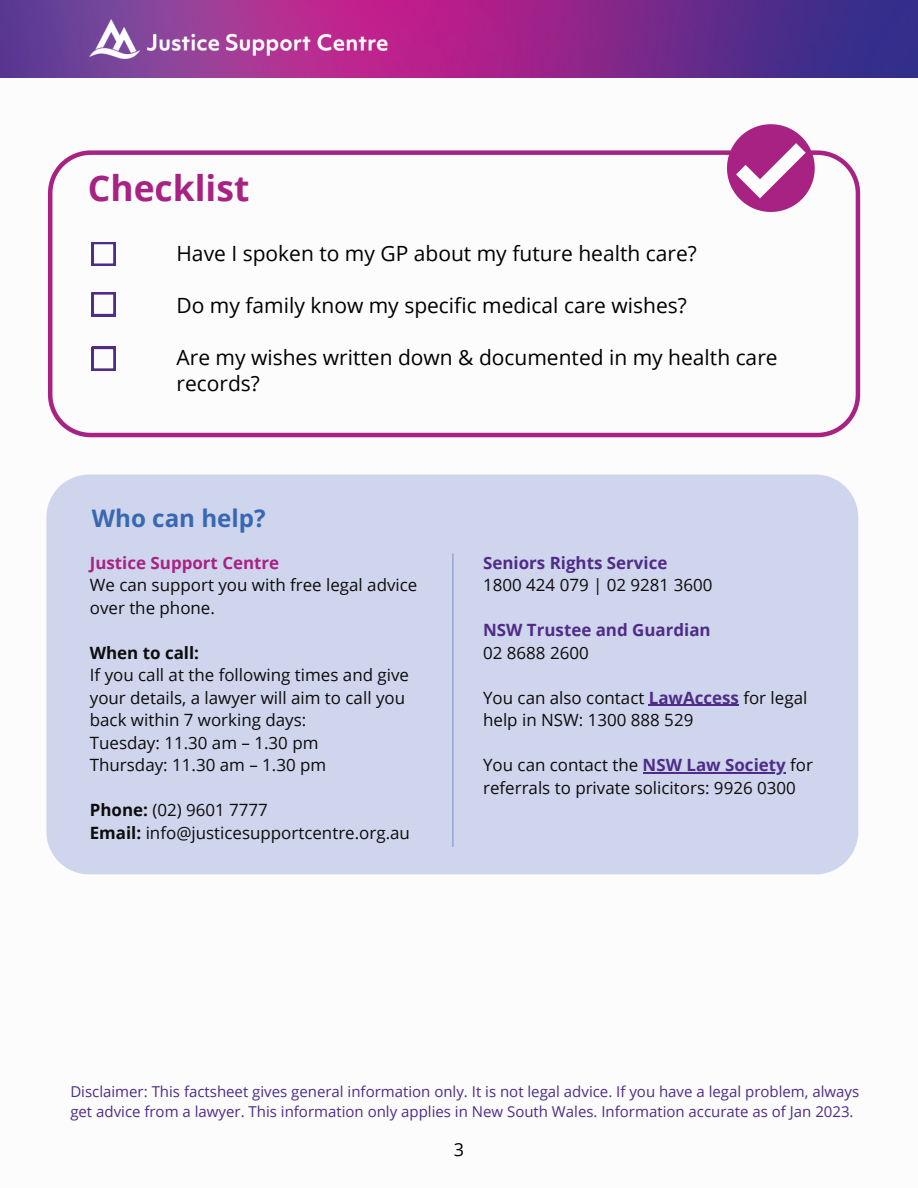
<style>
.page{position:relative;width:918px;height:1188px;background:#fff}
.page>*{position:absolute;margin:0;border:0;box-sizing:border-box;transform-origin:0 0}
.t1{font:700 35.4px "Open Sans";color:#a82284}
.t2{font:700 24.15px "Open Sans";color:#3968b2}
.t3{font:21px/25.8px "Open Sans";color:#000}
.t4{font:18px "Open Sans";color:#000}
.t5{font:16.95px/22.5px "Open Sans";color:#0c0c0c}
.t6{font:700 16.95px "Open Sans";color:#4e2c88}
.t7{font:700 16.95px "Open Sans";color:#a82284}
.t8{font:700 16.95px "Open Sans";color:#0c0c0c}
.t9{font:15px/20.2px "Open Sans";color:#4e2c88}
.s1{font-weight:700}
.s2{font-weight:700;color:#4e2c88}
</style>
<div class="page">
<img style="left:0;top:0;width:918px;height:78px">
<img style="left:83px;top:13px;width:314px;height:51px">
<svg style="left:48px;top:150px;width:812px;height:287px"></svg>
<svg style="left:92px;top:242px;width:23px;height:24px"></svg>
<div style="left:46px;top:475px;width:812px;height:399px;background:#cfd5ec"></div>
<hr style="left:452px;top:553px;width:1px;height:294px;background:#8395cb">
<svg style="left:92px;top:292px;width:23px;height:24px"></svg>
<svg style="left:92px;top:347px;width:23px;height:24px"></svg>
<svg style="left:727px;top:124px;width:88px;height:88px"></svg>
<hr style="left:649px;top:705px;width:90px;height:1px;background:#4e2c88">
<hr style="left:643px;top:772px;width:43px;height:1px;background:#4e2c88">
<hr style="left:686px;top:772px;width:100px;height:1px;background:#4e2c88">
<h1 class="t1" style="left:88px;top:164px;width:163px">Checklist</h1>
<p class="t3" style="left:177px;top:240px;width:522px">Have I spoken to my GP about my future health care?</p>
<p class="t3" style="left:177px;top:292px;width:512px">Do my family know my specific medical care wishes?</p>
<p class="t3" style="left:177px;top:344px;width:603px">Are my wishes written down &amp; documented in my health care records?</p>
<h2 class="t2" style="left:92px;top:501px;width:175px">Who can help?</h2>
<p class="t7" style="left:90px;top:551px;width:191px">Justice Support Centre</p>
<p class="t5" style="left:90px;top:573px;width:329px">We can support you with free legal advice over the phone.</p>
<p class="t8" style="left:90px;top:641px;width:111px">When to call:</p>
<p class="t5" style="left:90px;top:663px;width:321px">If you call at the following times and give your details, a lawyer will aim to call you back within 7 working days:<br>Tuesday: 11.30 am – 1.30 pm<br>Thursday: 11.30 am – 1.30 pm</p>
<p class="t5" style="left:90px;top:798px;width:322px"><span class="s1">Phone:</span> (02) 9601 7777<br><span class="s1">Email:</span> info@justicesupportcentre.org.au</p>
<p class="t6" style="left:483px;top:551px;width:186px">Seniors Rights Service</p>
<p class="t5" style="left:483px;top:573px;width:231px">1800 424 079 | 02 9281 3600</p>
<p class="t6" style="left:483px;top:618px;width:229px">NSW Trustee and Guardian</p>
<p class="t5" style="left:483px;top:641px;width:107px">02 8688 2600</p>
<p class="t5" style="left:483px;top:686px;width:326px">You can also contact <span class="s2">LawAccess</span> for legal help in NSW: 1300 888 529</p>
<p class="t5" style="left:483px;top:753px;width:331px">You can contact the <span class="s2">NSW Law Society</span> for referrals to private solicitors: 9926 0300</p>
<p class="t9" style="left:70px;top:1081px;width:790px">Disclaimer: This factsheet gives general information only. It is not legal advice. If you have a legal problem, always get advice from a lawyer. This information only applies in New South Wales. Information accurate as of Jan 2023.</p>
<p class="t4" style="left:454px;top:1137px;width:12px">3</p>
</div>
